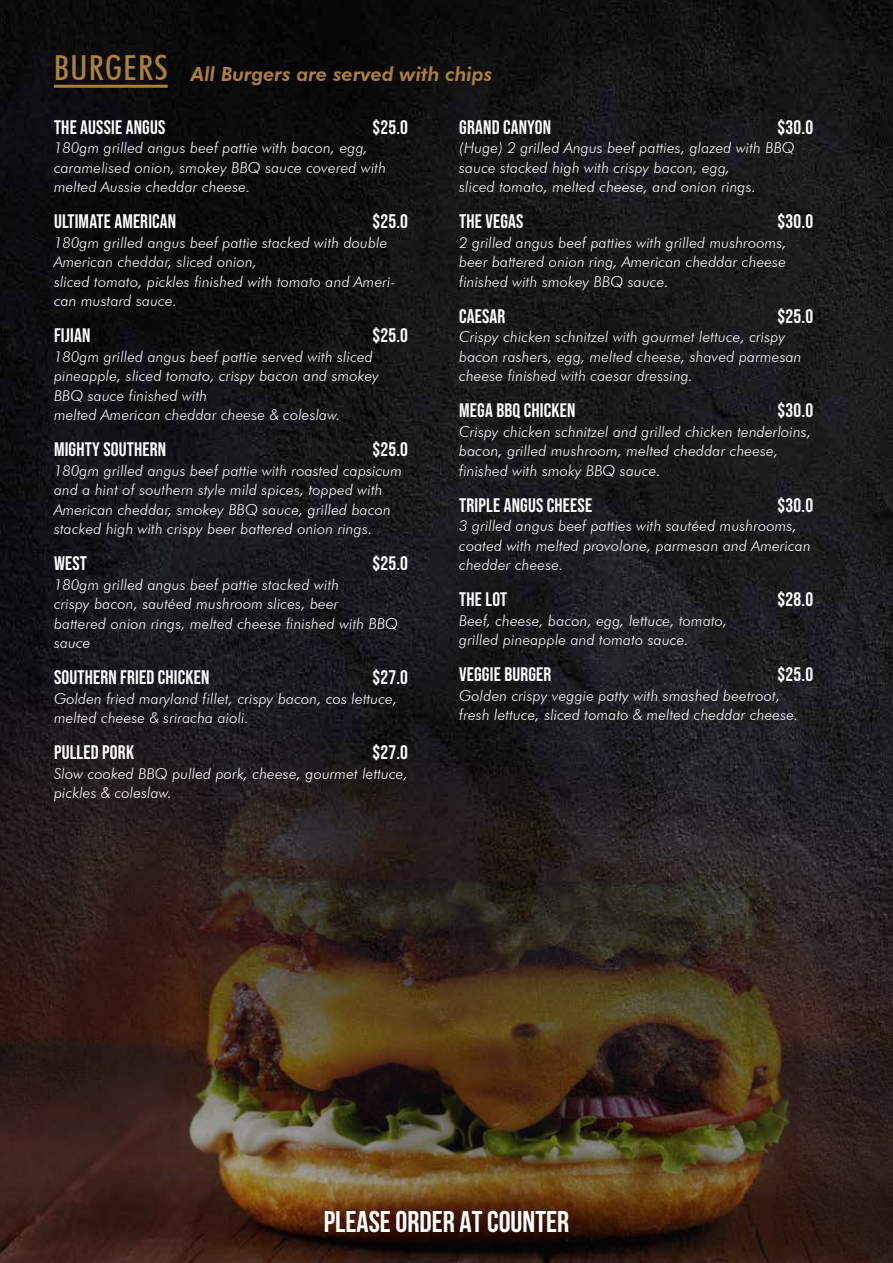
<style>
.page{position:relative;width:893px;height:1263px;background:#fff}
.page>*{position:absolute;margin:0;border:0;box-sizing:border-box;transform-origin:0 0}
.t1{font:700 30px "Bebas Neue";color:#fff}
.t2{font:19.5px "Bebas Neue";letter-spacing:.01em;color:#fff}
.t3{font:italic 800 19.5px "Futura BT";color:#aa803e}
.t4{font:italic 300 15px/19.5px "Futura BT";letter-spacing:.01em;color:#fff}
.s1{font-weight:500;font-style:normal;font-stretch:condensed;font-size:34.5px}
</style>
<div class="page">
<img style="left:0;top:0;width:893px;height:687px">
<img style="left:0;top:687px;width:893px;height:576px">
<hr style="left:54px;top:85px;width:114px;height:3px;background:#aa803e">
<h2 class="t3" style="left:54px;top:63px;width:440px"><span class="s1">BURGERS</span> All Burgers are served with chips</h2>
<h2 class="t2" style="left:54px;top:116px;width:113px">THE AUSSIE ANGUS</h2>
<h2 class="t2" style="left:372px;top:116px;width:37px">$25.0</h2>
<p class="t4" style="left:54px;top:138px;width:334px">180gm grilled angus beef pattie with bacon, egg, caramelised onion, smokey BBQ sauce covered with melted Aussie cheddar cheese.</p>
<h2 class="t2" style="left:54px;top:210px;width:124px">ULTIMATE AMERICAN</h2>
<h2 class="t2" style="left:372px;top:210px;width:37px">$25.0</h2>
<p class="t4" style="left:54px;top:232px;width:343px">180gm grilled angus beef pattie stacked with double American cheddar, sliced onion,<br>sliced tomato, pickles finished with tomato and Ameri&shy;can mustard sauce.</p>
<h2 class="t2" style="left:54px;top:324px;width:38px">FIJIAN</h2>
<h2 class="t2" style="left:372px;top:324px;width:37px">$25.0</h2>
<p class="t4" style="left:54px;top:346px;width:327px">180gm grilled angus beef pattie served with sliced pineapple, sliced tomato, crispy bacon and smokey BBQ sauce finished with<br>melted American cheddar cheese &amp; coleslaw.</p>
<h2 class="t2" style="left:54px;top:438px;width:114px">MIGHTY SOUTHERN</h2>
<h2 class="t2" style="left:372px;top:438px;width:37px">$25.0</h2>
<p class="t4" style="left:54px;top:460px;width:350px">180gm grilled angus beef pattie with roasted capsicum and a hint of southern style mild spices, topped with American cheddar, smokey BBQ sauce, grilled bacon stacked high with crispy beer battered onion rings.</p>
<h2 class="t2" style="left:54px;top:552px;width:34px">WEST</h2>
<h2 class="t2" style="left:372px;top:552px;width:37px">$25.0</h2>
<p class="t4" style="left:54px;top:574px;width:346px">180gm grilled angus beef pattie stacked with<br>crispy bacon, sautéed mushroom slices, beer<br>battered onion rings, melted cheese finished with BBQ sauce</p>
<h2 class="t2" style="left:54px;top:666px;width:157px">SOUTHERN FRIED CHICKEN</h2>
<h2 class="t2" style="left:372px;top:666px;width:37px">$27.0</h2>
<p class="t4" style="left:54px;top:688px;width:345px">Golden fried maryland fillet, crispy bacon, cos lettuce, melted cheese &amp; sriracha aioli.</p>
<h2 class="t2" style="left:54px;top:741px;width:82px">PULLED PORK</h2>
<h2 class="t2" style="left:372px;top:741px;width:37px">$27.0</h2>
<p class="t4" style="left:54px;top:763px;width:355px">Slow cooked BBQ pulled pork, cheese, gourmet lettuce, pickles &amp; coleslaw.</p>
<h2 class="t2" style="left:459px;top:116px;width:93px">GRAND CANYON</h2>
<h2 class="t2" style="left:778px;top:116px;width:37px">$30.0</h2>
<p class="t4" style="left:459px;top:138px;width:337px">(Huge) 2 grilled Angus beef patties, glazed with BBQ sauce stacked high with crispy bacon, egg,<br>sliced tomato, melted cheese, and onion rings.</p>
<h2 class="t2" style="left:459px;top:210px;width:66px">THE VEGAS</h2>
<h2 class="t2" style="left:778px;top:210px;width:37px">$30.0</h2>
<p class="t4" style="left:459px;top:232px;width:329px;text-align:justify">2 grilled angus beef patties with grilled mushrooms, beer battered onion ring, American cheddar cheese finished with smokey BBQ sauce.</p>
<h2 class="t2" style="left:459px;top:305px;width:48px">CAESAR</h2>
<h2 class="t2" style="left:778px;top:305px;width:37px">$25.0</h2>
<p class="t4" style="left:459px;top:327px;width:344px">Crispy chicken schnitzel with gourmet lettuce, crispy bacon rashers, egg, melted cheese, shaved parmesan cheese finished with caesar dressing.</p>
<h2 class="t2" style="left:459px;top:399px;width:118px">MEGA BBQ CHICKEN</h2>
<h2 class="t2" style="left:778px;top:399px;width:37px">$30.0</h2>
<p class="t4" style="left:459px;top:421px;width:353px">Crispy chicken schnitzel and grilled chicken tenderloins, bacon, grilled mushroom, melted cheddar cheese, finished with smoky BBQ sauce.</p>
<h2 class="t2" style="left:459px;top:494px;width:134px">TRIPLE ANGUS CHEESE</h2>
<h2 class="t2" style="left:778px;top:494px;width:37px">$30.0</h2>
<p class="t4" style="left:459px;top:516px;width:353px">3 grilled angus beef patties with sautéed mushrooms, coated with melted provolone, parmesan and American chedder cheese.</p>
<h2 class="t2" style="left:459px;top:588px;width:50px">THE LOT</h2>
<h2 class="t2" style="left:778px;top:588px;width:37px">$28.0</h2>
<p class="t4" style="left:459px;top:610px;width:270px">Beef, cheese, bacon, egg, lettuce, tomato, grilled pineapple and tomato sauce.</p>
<h2 class="t2" style="left:459px;top:663px;width:94px">VEGGIE BURGER</h2>
<h2 class="t2" style="left:778px;top:663px;width:37px">$25.0</h2>
<p class="t4" style="left:459px;top:685px;width:341px">Golden crispy veggie patty with smashed beetroot, fresh lettuce, sliced tomato &amp; melted cheddar cheese.</p>
<h1 class="t1" style="left:324px;top:1205px;width:247px">PLEASE ORDER AT COUNTER</h1>
</div>
